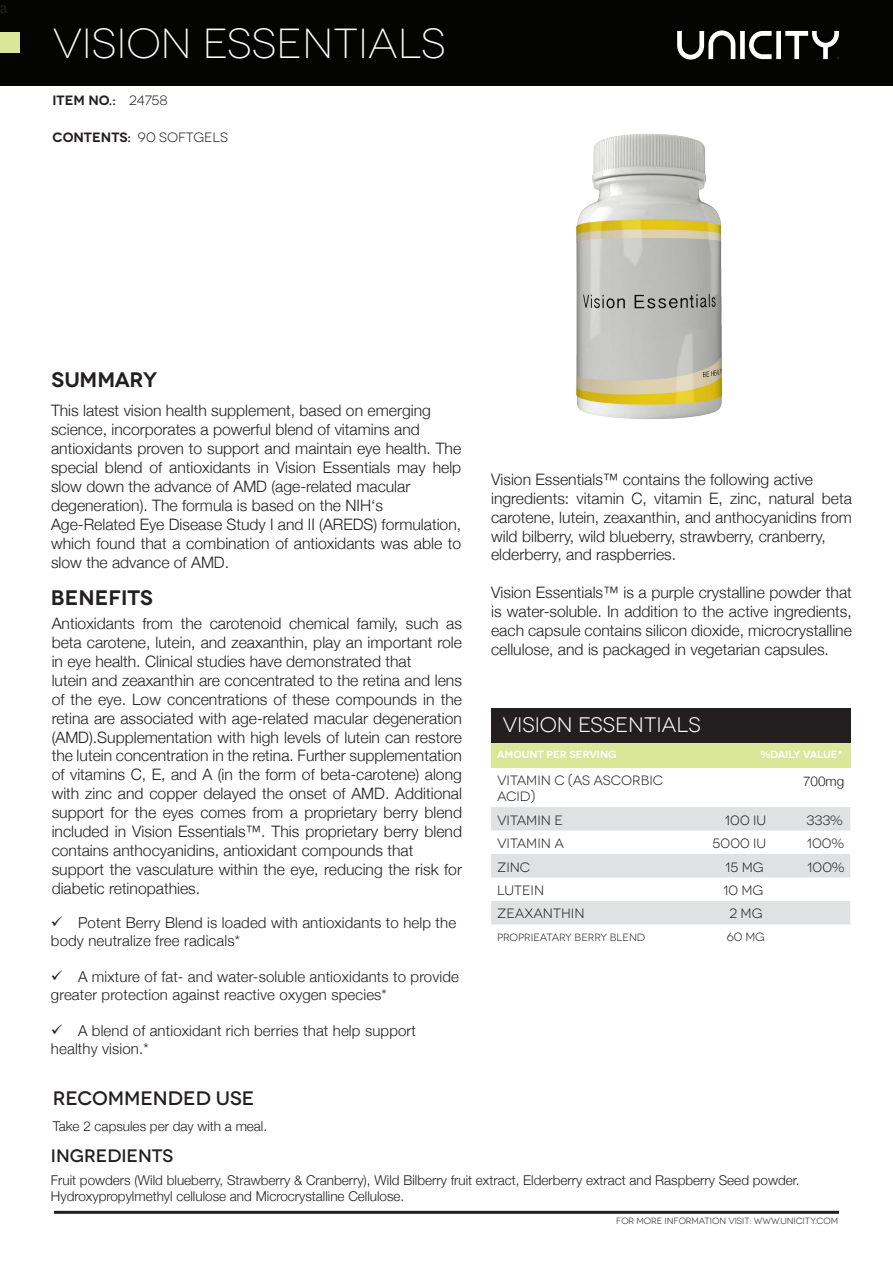
<style>
.page{position:relative;width:893px;height:1263px;background:#fff}
.page>*{position:absolute;margin:0;border:0;box-sizing:border-box;transform-origin:0 0}
.t1{font:300 42px "Novecentowide";color:#fff}
.t2{font:21px "Novecentowide";color:#fff}
.t3{font:600 21px "Novecentowide";color:#231f20}
.t4{font:500 19.5px "Novecentowide";color:#231f20}
.t5{font:500 18px "Novecentowide";color:#231f20}
.t6{font:18px "Minion Pro";color:#231f20}
.t7{font:300 15.75px/18.9px "Helvetica Neue";color:#231f20;text-align:justify}
.t8{font:300 15px/18px "Helvetica Neue";letter-spacing:.01em;color:#231f20}
.t9{font:300 13.5px "Helvetica Neue";color:#231f20}
.t10{font:13.5px/16.2px "Novecentowide";color:#231f20}
.t11{font:600 13.5px "Novecentowide";color:#231f20}
.t12{font:12px "Novecentowide";color:#231f20}
.t13{font:600 10.5px "Novecentowide";letter-spacing:-.01em;color:#fff}
.t14{font:10.5px "Novecentowide";color:#231f20}
.t15{font:9px "Novecentowide";letter-spacing:-.005em;color:#231f20}
.s1{font-weight:400}
.s2{font-weight:600}
</style>
<div class="page">
<div style="left:0;top:0;width:892px;height:86px;background:#040503"></div>
<div style="left:0;top:32px;width:19px;height:20px;background:#dae698"></div>
<svg style="left:677px;top:30px;width:162px;height:30px"></svg>
<div style="left:491px;top:708px;width:359px;height:35px;background:#231f20"></div>
<div style="left:491px;top:743px;width:359px;height:24px;background:#dae698"></div>
<svg style="left:491px;top:807px;width:359px;height:117px"></svg>
<hr style="left:54px;top:1211px;width:785px;height:3px;background:#231f20">
<img style="left:576px;top:133px;width:146px;height:286px">
<p class="t6" style="left:-1px;top:-5px;width:9px">a</p>
<p class="t1" style="left:53px;top:19px;width:395px">VISION ESSENTIALS</p>
<p class="t11" style="left:53px;top:92px;width:117px">ITEM NO.: <span class="s1">24758</span></p>
<p class="t10" style="left:53px;top:130px;width:177px"><span class="s2">CONTENTS:</span> 90 SOFTGELS</p>
<p class="t3" style="left:52px;top:366px;width:107px">SUMMARY</p>
<p class="t7" style="left:51px;top:400px;width:381px">This latest vision health supplement, based on emerging</p>
<p class="t7" style="left:51px;top:419px;width:370px">science, incorporates a powerful blend of vitamins and</p>
<p class="t7" style="left:51px;top:438px;width:412px">antioxidants proven to support and maintain eye health. The special blend of antioxidants in Vision Essentials may help slow down the advance of AMD (age-related macular</p>
<p class="t7" style="left:51px;top:495px;width:334px">degeneration). The formula is based on the NIH‘s</p>
<p class="t7" style="left:51px;top:514px;width:412px">Age-Related Eye Disease Study I and II (AREDS) formulation, which found that a combination of antioxidants was able to slow the advance of AMD.</p>
<p class="t3" style="left:51px;top:585px;width:103px">BENEFITS</p>
<p class="t7" style="left:52px;top:613px;width:412px">Antioxidants from the carotenoid chemical family, such as beta carotene, lutein, and zeaxanthin, play an important role in eye health. Clinical studies have demonstrated that</p>
<p class="t7" style="left:52px;top:670px;width:412px">lutein and zeaxanthin are concentrated to the retina and lens of the eye. Low concentrations of these compounds in the retina are associated with age-related macular degeneration (AMD).Supplementation with high levels of lutein can restore the lutein concentration in the retina. Further supplementation of vitamins C, E, and A (in the form of beta-carotene) along with zinc and copper delayed the onset of AMD. Additional support for the eyes comes from a proprietary berry blend included in Vision Essentials™. This proprietary berry blend contains anthocyanidins, antioxidant compounds that</p>
<p class="t7" style="left:52px;top:859px;width:412px">support the vasculature within the eye, reducing the risk for diabetic retinopathies.</p>
<p class="t8" style="left:51px;top:913px;width:407px">✓ Potent Berry Blend is loaded with antioxidants to help the body neutralize free radicals*</p>
<p class="t8" style="left:51px;top:967px;width:410px">✓ A mixture of fat- and water-soluble antioxidants to provide greater protection against reactive oxygen species*</p>
<p class="t8" style="left:51px;top:1021px;width:366px">✓ A blend of antioxidant rich berries that help support healthy vision.*</p>
<p class="t4" style="left:53px;top:1087px;width:203px">RECOMMENDED USE</p>
<p class="t9" style="left:53px;top:1115px;width:216px">Take 2 capsules per day with a meal.</p>
<p class="t5" style="left:51px;top:1145px;width:124px">INGREDIENTS</p>
<p class="t7" style="left:491px;top:469px;width:323px">Vision Essentials™ contains the following active</p>
<p class="t7" style="left:491px;top:487px;width:362px">ingredients: vitamin C, vitamin E, zinc, natural beta carotene, lutein, zeaxanthin, and anthocyanidins from wild bilberry, wild blueberry, strawberry, cranberry,</p>
<p class="t7" style="left:491px;top:544px;width:186px">elderberry, and raspberries.</p>
<p class="t7" style="left:491px;top:582px;width:362px">Vision Essentials™ is a purple crystalline powder that is water-soluble. In addition to the active ingredients, each capsule contains silicon dioxide, microcrystalline</p>
<p class="t7" style="left:491px;top:639px;width:339px">cellulose, and is packaged in vegetarian capsules.</p>
<p class="t2" style="left:502px;top:712px;width:200px">VISION ESSENTIALS</p>
<p class="t13" style="left:497px;top:747px;width:121px">AMOUNT PER SERVING</p>
<p class="t13" style="left:761px;top:747px;width:84px">%DAILY VALUE*</p>
<p class="t10" style="left:497px;top:772px;width:167px">VITAMIN C (AS ASCORBIC<br>ACID)</p>
<p class="t9" style="left:803px;top:771px;width:43px">700mg</p>
<p class="t10" style="left:497px;top:812px;width:67px">VITAMIN E</p>
<p class="t10" style="left:725px;top:812px;width:43px">100 IU</p>
<p class="t10" style="left:806px;top:812px;width:38px">333%</p>
<p class="t10" style="left:497px;top:835px;width:68px">VITAMIN A</p>
<p class="t10" style="left:713px;top:835px;width:55px">5000 IU</p>
<p class="t10" style="left:807px;top:835px;width:39px">100%</p>
<p class="t10" style="left:497px;top:859px;width:35px">ZINC</p>
<p class="t10" style="left:725px;top:859px;width:40px">15 MG</p>
<p class="t10" style="left:807px;top:859px;width:39px">100%</p>
<p class="t10" style="left:497px;top:882px;width:49px">LUTEIN</p>
<p class="t10" style="left:723px;top:882px;width:42px">10 MG</p>
<p class="t10" style="left:497px;top:906px;width:89px">ZEAXANTHIN</p>
<p class="t10" style="left:730px;top:906px;width:34px">2 MG</p>
<p class="t14" style="left:497px;top:931px;width:150px">PROPRIEATARY BERRY BLEND</p>
<p class="t12" style="left:727px;top:929px;width:40px">60 MG</p>
<p class="t9" style="left:51px;top:1169px;width:750px">Fruit powders (Wild blueberry, Strawberry &amp; Cranberry), Wild Bilberry fruit extract, Elderberry extract and Raspberry Seed powder.</p>
<p class="t9" style="left:51px;top:1185px;width:355px">Hydroxypropylmethyl cellulose and Microcrystalline Cellulose.</p>
<p class="t15" style="left:616px;top:1215px;width:223px">FOR MORE INFORMATION VISIT: WWW.UNICITY.COM</p>
</div>
